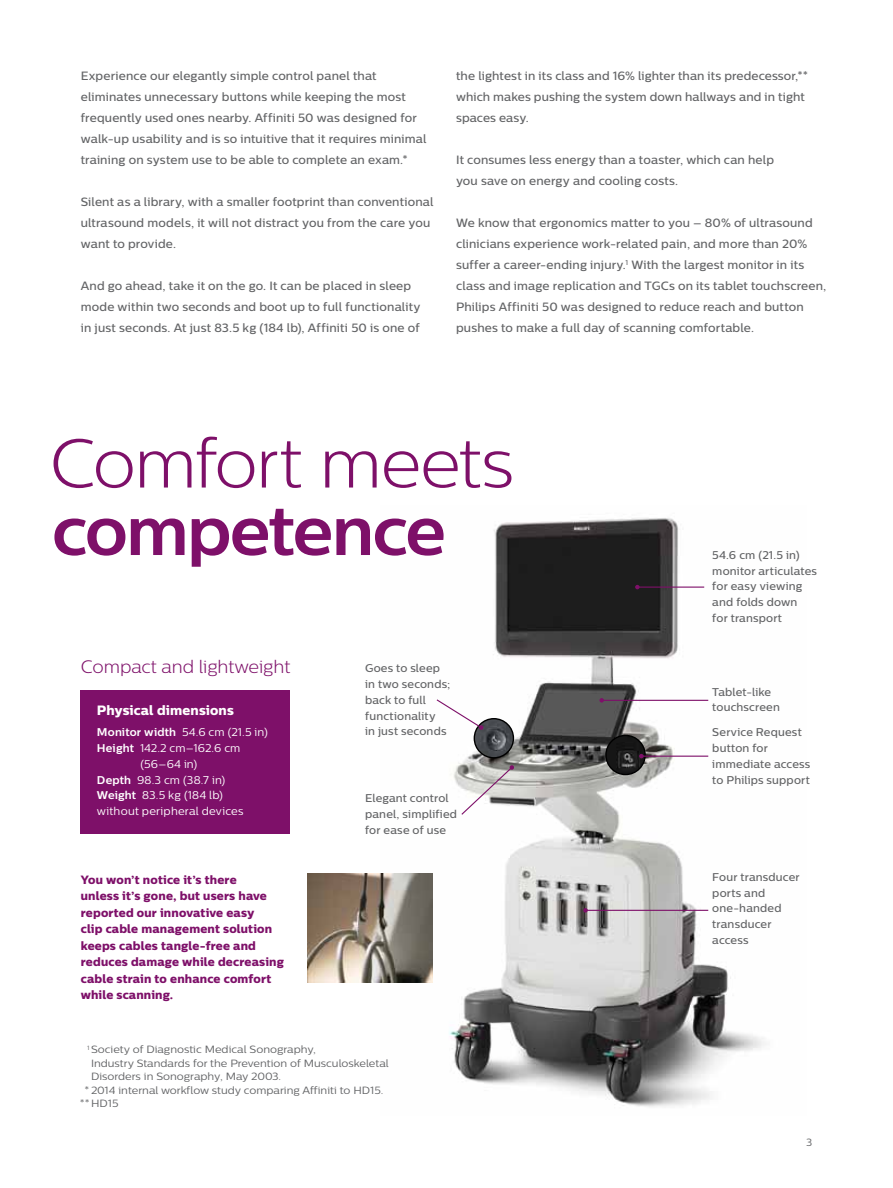
<style>
.page{position:relative;width:893px;height:1188px;background:#fff}
.page>*{position:absolute;margin:0;border:0;box-sizing:border-box;transform-origin:0 0}
.t1{font:300 69px "Centrale Sans";letter-spacing:-.025em;color:#7e1069}
.t2{font:700 69px "Centrale Sans";letter-spacing:-.025em;color:#7e1069}
.t3{font:300 18px "Centrale Sans";letter-spacing:-.005em;color:#7e1069}
.t4{font:13.5px "Centrale Sans X Bold";letter-spacing:.005em;color:#fff}
.t5{font:500 12px/21px "Centrale Sans";letter-spacing:.01em;color:#636466}
.t6{font:12px/16.5px "Centrale Sans X Bold";letter-spacing:.01em;color:#7e1069}
.t7{font:500 11.25px/15.8px "Centrale Sans";letter-spacing:.015em;color:#636466}
.t8{font:11.25px "Centrale Sans";letter-spacing:.015em;color:#fff}
.t9{font:10.5px "Centrale Sans";color:#636466;scale:1.06 1}
.t10{font:10.5px "Centrale Sans";color:#636466}
.s1{font-weight:700}
</style>
<div class="page">
<img style="left:432px;top:518px;width:334px;height:589px">
<svg style="left:460px;top:765px;width:54px;height:51px"></svg>
<hr style="left:585px;top:910px;width:123px;height:1px;background:#7e1069">
<svg style="left:583px;top:908px;width:5px;height:5px"></svg>
<hr style="left:602px;top:700px;width:106px;height:1px;background:#7e1069">
<svg style="left:599px;top:698px;width:5px;height:5px"></svg>
<hr style="left:637px;top:587px;width:67px;height:1px;background:#7e1069">
<svg style="left:635px;top:585px;width:5px;height:4px"></svg>
<div style="left:81px;top:690px;width:209px;height:143px;background:#7e1069"></div>
<img style="left:308px;top:873px;width:124px;height:110px">
<img style="left:474px;top:719px;width:39px;height:39px;border-radius:20px">
<div style="left:474px;top:718px;width:40px;height:41px;border:1px solid #000;border-radius:50%"></div>
<img style="left:606px;top:735px;width:39px;height:40px;border-radius:20px">
<div style="left:605px;top:735px;width:41px;height:40px;border:1px solid #000;border-radius:50%"></div>
<svg style="left:435px;top:698px;width:48px;height:32px"></svg>
<hr style="left:641px;top:756px;width:67px;height:1px;background:#7e1069">
<svg style="left:639px;top:754px;width:5px;height:4px"></svg>
<p class="t5" style="left:81px;top:65px;width:347px">Experience our elegantly simple control panel that eliminates unnecessary buttons while keeping the most frequently used ones nearby. Affiniti 50 was designed for walk-up usability and is so intuitive that it requires minimal training on system use to be able to complete an exam.*</p>
<p class="t5" style="left:81px;top:191px;width:354px">Silent as a library, with a smaller footprint than conventional ultrasound models, it will not distract you from the care you want to provide.</p>
<p class="t5" style="left:81px;top:275px;width:341px">And go ahead, take it on the go. It can be placed in sleep mode within two seconds and boot up to full functionality in just seconds. At just 83.5 kg (184 lb), Affiniti 50 is one of</p>
<p class="t5" style="left:456px;top:65px;width:353px">the lightest in its class and 16% lighter than its predecessor,** which makes pushing the system down hallways and in tight spaces easy.</p>
<p class="t5" style="left:456px;top:149px;width:319px">It consumes less energy than a toaster, which can help you save on energy and cooling costs.</p>
<p class="t5" style="left:456px;top:212px;width:372px">We know that ergonomics matter to you – 80% of ultrasound clinicians experience work-related pain, and more than 20% suffer a career-ending injury.<sup>1</sup> With the largest monitor in its class and image replication and TGCs on its tablet touchscreen, Philips Affiniti 50 was designed to reduce reach and button pushes to make a full day of scanning comfortable.</p>
<h1 class="t1" style="left:50px;top:424px;width:466px">Comfort meets</h1>
<h1 class="t2" style="left:52px;top:489px;width:395px">competence</h1>
<h2 class="t3" style="left:81px;top:657px;width:211px">Compact and lightweight</h2>
<p class="t4" style="left:97px;top:701px;width:138px">Physical dimensions</p>
<p class="t8" style="left:97px;top:726px;width:172px"><span class="s1">Monitor width</span> 54.6 cm (21.5 in)</p>
<p class="t8" style="left:97px;top:742px;width:145px"><span class="s1">Height</span> 142.2 cm–162.6 cm</p>
<p class="t8" style="left:140px;top:757px;width:58px">(56–64 in)</p>
<p class="t8" style="left:97px;top:773px;width:130px"><span class="s1">Depth</span> 98.3 cm (38.7 in)</p>
<p class="t8" style="left:97px;top:789px;width:127px"><span class="s1">Weight</span> 83.5 kg (184 lb)</p>
<p class="t8" style="left:97px;top:805px;width:148px">without peripheral devices</p>
<p class="t6" style="left:81px;top:871px;width:205px">You won’t notice it’s there<br>unless it’s gone, but users have reported our innovative easy<br>clip cable management solution keeps cables tangle-free and reduces damage while decreasing cable strain to enhance comfort while scanning.</p>
<p class="t7" style="left:365px;top:660px;width:87px">Goes to sleep in two seconds; back to full functionality<br>in just seconds</p>
<p class="t7" style="left:365px;top:790px;width:94px">Elegant control panel, simplified for ease of use</p>
<p class="t9" style="left:87px;top:1043px;width:218px"><sup>1</sup> Society of Diagnostic Medical Sonography,</p>
<p class="t9" style="left:91px;top:1057px;width:282px">Industry Standards for the Prevention of Musculoskeletal</p>
<p class="t9" style="left:91px;top:1070px;width:181px">Disorders in Sonography, May 2003.</p>
<p class="t9" style="left:85px;top:1084px;width:284px">* 2014 internal workflow study comparing Affiniti to HD15.</p>
<p class="t9" style="left:80px;top:1097px;width:38px">** HD15</p>
<p class="t7" style="left:712px;top:547px;width:106px">54.6 cm (21.5 in) monitor articulates for easy viewing and folds down<br>for transport</p>
<p class="t7" style="left:712px;top:684px;width:69px">Tablet-like touchscreen</p>
<p class="t7" style="left:712px;top:724px;width:99px">Service Request button for immediate access to Philips support</p>
<p class="t7" style="left:712px;top:869px;width:89px">Four transducer ports and one-handed transducer access</p>
<p class="t10" style="left:806px;top:1136px;width:8px">3</p>
</div>
